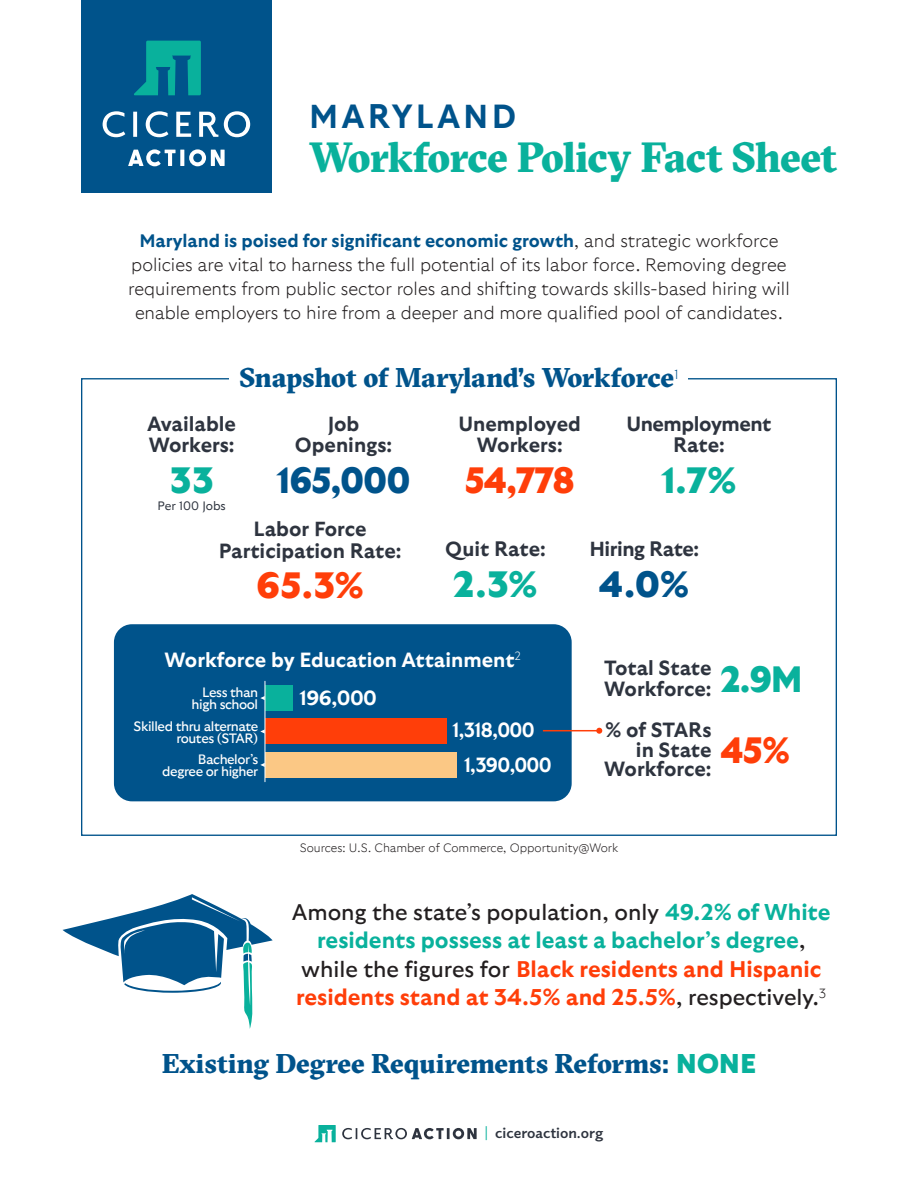
<style>
.page{position:relative;width:918px;height:1188px;background:#fff}
.page>*{position:absolute;margin:0;border:0;box-sizing:border-box;transform-origin:0 0}
.t1{font:900 42px "GT Sectra";letter-spacing:-.025em;color:#09b19c}
.t2{font:900 36.45px "GT Ultra";color:#09b19c}
.t3{font:900 36.45px "GT Ultra";letter-spacing:-.025em;color:#ff3e09;scale:.95 1}
.t4{font:900 36.45px "GT Ultra";letter-spacing:-.03em;color:#00538b;scale:.95 1}
.t5{font:900 36.45px "GT Ultra";letter-spacing:-.025em;color:#ff3e09}
.t6{font:900 36.45px "GT Ultra";letter-spacing:-.03em;color:#00538b}
.t7{font:900 36.45px "GT Ultra";color:#09b19c;scale:.95 1}
.t8{font:700 33px "GT Ultra";letter-spacing:.1em;color:#00538b}
.t9{font:900 27px "GT Sectra";letter-spacing:-.01em;color:#00538b}
.t10{font:22.5px/28.5px "GT Ultra";color:#231f20;text-align:center}
.t11{font:700 20.25px/21.6px "GT Ultra";letter-spacing:-.005em;color:#2e343f;text-align:center}
.t12{font:700 20.25px "GT Ultra";letter-spacing:-.005em;color:#fff}
.t13{font:700 20.25px "GT Ultra";letter-spacing:-.005em;color:#fff;scale:.94 1}
.t14{font:100 18px/24px "GT Ultra";color:#231f20;text-align:center}
.t15{font:700 15px "Elido";color:#2e343f}
.t16{font:13.5px/12px "GT Ultra";letter-spacing:-.03em;color:#fff;text-align:right}
.t17{font:300 12.15px "GT Ultra";color:#2e343f}
.t18{font:100 12px "GT Ultra";color:#231f20}
.s1{font-weight:700;color:#00538b}
.s2{font-weight:700;color:#09b19c}
.s3{font-weight:700;color:#ff3e09}
.s4{font-family:"GT Ultra";color:#09b19c}
.s5{font-family:"GT Ultra";font-weight:300;color:#09b19c}
</style>
<div class="page">
<div style="left:114px;top:624px;width:458px;height:177px;background:#00538b;border-radius:18px"></div>
<div style="left:81px;top:0;width:190px;height:193px;background:#00538b"></div>
<svg style="left:315px;top:1125px;width:21px;height:17px"></svg>
<svg style="left:342px;top:1128px;width:135px;height:11px"></svg>
<svg style="left:134px;top:41px;width:67px;height:54px"></svg>
<svg style="left:103px;top:111px;width:22px;height:26px"></svg>
<svg style="left:133px;top:112px;width:4px;height:25px"></svg>
<svg style="left:146px;top:111px;width:22px;height:26px"></svg>
<svg style="left:176px;top:112px;width:15px;height:25px"></svg>
<svg style="left:199px;top:112px;width:19px;height:25px"></svg>
<svg style="left:224px;top:111px;width:26px;height:26px"></svg>
<svg style="left:128px;top:149px;width:97px;height:17px"></svg>
<div style="left:265px;top:719px;width:182px;height:25px;background:#ff3e09"></div>
<svg style="left:260px;top:729px;width:5px;height:5px"></svg>
<div style="left:265px;top:752px;width:192px;height:26px;background:#fbc885"></div>
<svg style="left:260px;top:763px;width:5px;height:4px"></svg>
<div style="left:265px;top:685px;width:28px;height:26px;background:#09b19c"></div>
<svg style="left:260px;top:696px;width:5px;height:4px"></svg>
<hr style="left:265px;top:681px;width:1px;height:101px;background:#fff">
<hr style="left:543px;top:730px;width:56px;height:1px;background:#ff3e09">
<svg style="left:596px;top:728px;width:6px;height:6px"></svg>
<svg style="left:62px;top:894px;width:210px;height:135px"></svg>
<p class="t8" style="left:309px;top:99px;width:209px">MARYLAND</p>
<p class="t1" style="left:309px;top:133px;width:530px">Workforce Policy Fact Sheet</p>
<p class="t14" style="left:128px;top:229px;width:663px"><span class="s1">Maryland is poised for significant economic growth</span>, and strategic workforce policies are vital to harness the full potential of its labor force. Removing degree requirements from public sector roles and shifting towards skills-based hiring will enable employers to hire from a deeper and more qualified pool of candidates.</p>
<p class="t9" style="left:239px;top:362px;width:441px">Snapshot of Maryland’s Workforce<sup>1</sup></p>
<p class="t11" style="left:147px;top:413px;width:90px;text-align:left">Available<br>Workers:</p>
<p class="t2" style="left:170px;top:460px;width:46px">33</p>
<p class="t17" style="left:158px;top:499px;width:70px">Per 100 Jobs</p>
<p class="t11" style="left:295px;top:413px;width:99px">Job<br>Openings:</p>
<p class="t4" style="left:277px;top:460px;width:143px">165,000</p>
<p class="t11" style="left:219px;top:518px;width:184px">Labor Force<br>Participation Rate:</p>
<p class="t5" style="left:256px;top:565px;width:109px">65.3%</p>
<p class="t11" style="left:459px;top:413px;width:124px">Unemployed<br>Workers:</p>
<p class="t3" style="left:465px;top:460px;width:118px">54,778</p>
<p class="t11" style="left:627px;top:413px;width:146px">Unemployment<br>Rate:</p>
<p class="t2" style="left:661px;top:460px;width:77px">1.7%</p>
<p class="t11" style="left:445px;top:539px;width:102px">Quit Rate:</p>
<p class="t2" style="left:453px;top:564px;width:86px">2.3%</p>
<p class="t11" style="left:589px;top:539px;width:111px">Hiring Rate:</p>
<p class="t6" style="left:599px;top:564px;width:92px">4.0%</p>
<p class="t12" style="left:165px;top:649px;width:358px">Workforce by Education Attainment<sup>2</sup></p>
<p class="t16" style="left:192px;top:687px;width:68px">Less than high school</p>
<p class="t12" style="left:299px;top:686px;width:79px">196,000</p>
<p class="t16" style="left:134px;top:720px;width:126px">Skilled thru alternate routes (STAR)</p>
<p class="t13" style="left:452px;top:719px;width:89px">1,318,000</p>
<p class="t16" style="left:162px;top:754px;width:97px">Bachelor’s degree or higher</p>
<p class="t13" style="left:464px;top:753px;width:95px">1,390,000</p>
<p class="t11" style="left:604px;top:658px;width:109px;line-height:21px;text-align:left">Total State<br>Workforce:</p>
<p class="t7" style="left:720px;top:659px;width:88px">2.9M</p>
<p class="t11" style="left:604px;top:721px;width:109px;line-height:19.5px;text-align:right">% of STARs in State<br>Workforce:</p>
<p class="t3" style="left:720px;top:731px;width:75px">45%</p>
<p class="t18" style="left:300px;top:842px;width:320px">Sources: U.S. Chamber of Commerce, Opportunity@Work</p>
<p class="t10" style="left:292px;top:898px;width:540px">Among the state’s population, only <span class="s2">49.2% of White residents possess at least a bachelor’s degree</span>, while the figures for <span class="s3">Black residents and Hispanic residents stand at 34.5% and 25.5%</span>, respectively.<sup>3</sup></p>
<p class="t9" style="left:162px;top:1048px;width:596px">Existing Degree Requirements Reforms: <span class="s4">NONE</span></p>
<p class="t15" style="left:484px;top:1123px;width:121px"><span class="s5">|</span> ciceroaction.org</p>
</div>
